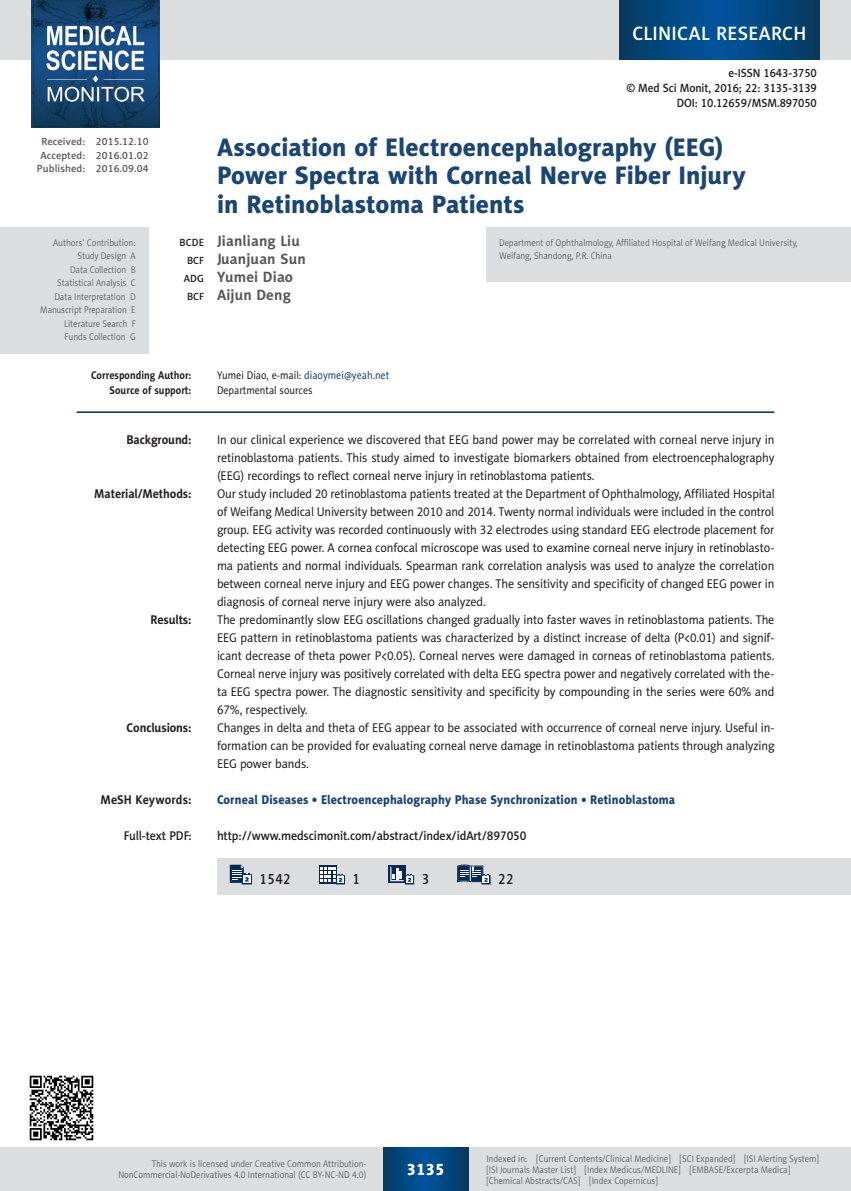
<style>
.page{position:relative;width:851px;height:1191px;background:#fff}
.page>*{position:absolute;margin:0;border:0;box-sizing:border-box;transform-origin:0 0}
.MSM_Tytul{font:25.5px/28.5px "Naomi Sans EFN Heavy";color:#1a4574}
.t1{font:19.5px "Naomi Sans EFN Medium";letter-spacing:.015em;color:#fff}
.t2{font:16.5px "Naomi Sans EFN Heavy";color:#fff}
.MSM_Autorzy{font:700 15px "Naomi Sans EFN";letter-spacing:.01em;color:#57585a}
.MSM_dane{font:15px "Naomi Sans EFN Medium";letter-spacing:.03em;color:#231f20;scale:.9 1}
.MSM_Summary_body{font:12.75px/18px "Naomi Sans EFN";letter-spacing:-.01em;color:#231f20;text-align:justify;scale:.95 1}
.MSM_Summary_body-2{font:12.75px/18px "Naomi Sans EFN";letter-spacing:-.01em;color:#231f20;text-align:justify;scale:.94 1}
.MSM_keywords{font:12.75px "Naomi Sans EFN Heavy";letter-spacing:.005em;color:#1a4574;scale:.95 1}
.MSM_full_text_pdf{font:12.75px "Naomi Sans EFN Medium";letter-spacing:-.01em;color:#231f20;scale:.95 1}
.MSM_Summary_body-3{font:700 12.75px "Naomi Sans EFN";letter-spacing:-.01em;color:#231f20;scale:.95 1}
.MSM_Summary_body-4{font:700 12.75px "Naomi Sans EFN";letter-spacing:-.01em;color:#231f20;scale:.94 1}
.MSM_keywords-2{font:700 12.75px "Naomi Sans EFN";letter-spacing:.005em;color:#231f20;scale:.95 1}
.MSM_full_text_pdf-2{font:12px "Naomi Sans EFN Medium";letter-spacing:-.01em;color:#231f20;scale:.95 1}
.MSM_Adres{font:11.25px "Naomi Sans EFN";color:#231f20;scale:.9 1}
.MSM_Adres-2{font:700 11.25px "Naomi Sans EFN";color:#231f20;scale:.9 1}
.MSM_Support{font:11.25px "Naomi Sans EFN";color:#231f20;scale:.9 1}
.MSM_Support-2{font:700 11.25px "Naomi Sans EFN";color:#231f20;scale:.9 1}
.t3{font:10.5px "Naomi Sans EFN Medium";letter-spacing:.01em;color:#57585a}
.MSM_Afiliacja{font:9.75px/11.2px "Naomi Sans EFN Light";color:#57585a;scale:.9 1}
.s1{font-family:"Naomi Sans EFN Medium";font-weight:400;font-size:10.5px;color:#231f20}
.s2{color:#1a4574}
</style>
<div class="page">
<div style="left:217px;top:858px;width:633px;height:36px;background:#dcdddf"></div>
<svg style="left:230px;top:864px;width:22px;height:20px"></svg>
<div style="left:319px;top:865px;width:17px;height:18px;background:#00295c"></div>
<svg style="left:320px;top:866px;width:25px;height:18px"></svg>
<div style="left:388px;top:865px;width:18px;height:18px;background:#00295c"></div>
<svg style="left:390px;top:867px;width:24px;height:17px"></svg>
<svg style="left:457px;top:864px;width:33px;height:20px"></svg>
<hr style="left:77px;top:411px;width:697px;height:2px;background:#00295c">
<div style="left:0;top:228px;width:148px;height:126px;background:#dcdddf"></div>
<div style="left:486px;top:228px;width:364px;height:54px;background:#dcdddf"></div>
<img style="left:29px;top:1075px;width:65px;height:66px">
<div style="left:0;top:1148px;width:850px;height:43px;background:#dcdddf"></div>
<svg style="left:383px;top:1147px;width:85px;height:43px;background:#02477e"></svg>
<div style="left:0;top:0;width:850px;height:60px;background:#dcdddf"></div>
<svg style="left:619px;top:0;width:200px;height:60px;background:#02477e"></svg>
<img style="left:32px;top:0;width:127px;height:128px">
<h2 class="t1" style="left:632px;top:22px;width:175px">CLINICAL RESEARCH</h2>
<p class="t3" style="left:41px;top:136px;width:109px">Received: 2015.12.10</p>
<p class="t3" style="left:40px;top:149px;width:110px">Accepted: 2016.01.02</p>
<p class="t3" style="left:37px;top:163px;width:113px">Published: 2016.09.04</p>
<p class="MSM_Afiliacja" style="left:53px;top:237px;width:93px">Authors’ Contribution:</p>
<p class="MSM_Afiliacja" style="left:77px;top:250px;width:66px">Study Design A</p>
<p class="MSM_Afiliacja" style="left:70px;top:264px;width:74px">Data Collection B</p>
<p class="MSM_Afiliacja" style="left:57px;top:277px;width:89px">Statistical Analysis C</p>
<p class="MSM_Afiliacja" style="left:54px;top:291px;width:92px">Data Interpretation D</p>
<p class="MSM_Afiliacja" style="left:40px;top:304px;width:107px">Manuscript Preparation E</p>
<p class="MSM_Afiliacja" style="left:64px;top:318px;width:81px">Literature Search F</p>
<p class="MSM_Afiliacja" style="left:65px;top:331px;width:80px">Funds Collection G</p>
<p class="MSM_full_text_pdf-2" style="left:728px;top:66px;width:95px">e-ISSN 1643-3750</p>
<p class="MSM_full_text_pdf-2" style="left:626px;top:81px;width:202px">© Med Sci Monit, 2016; 22: 3135-3139</p>
<p class="MSM_full_text_pdf-2" style="left:676px;top:96px;width:149px">DOI: 10.12659/MSM.897050</p>
<p class="MSM_Tytul" style="left:217px;top:132px;width:530px">Association of Electroencephalography (EEG)<br>Power Spectra with Corneal Nerve Fiber Injury in Retinoblastoma Patients</p>
<p class="MSM_Autorzy" style="left:179px;top:232px;width:122px"><span class="s1">BCDE</span> Jianliang Liu</p>
<p class="MSM_Autorzy" style="left:187px;top:250px;width:120px"><span class="s1">BCF</span> Juanjuan Sun</p>
<p class="MSM_Autorzy" style="left:184px;top:268px;width:111px"><span class="s1">ADG</span> Yumei Diao</p>
<p class="MSM_Autorzy" style="left:187px;top:286px;width:105px"><span class="s1">BCF</span> Aijun Deng</p>
<p class="MSM_Afiliacja" style="left:499px;top:236px;width:333px;line-height:13.5px">Department of Ophthalmology, Affiliated Hospital of Weifang Medical University,<br>Weifang, Shandong, P.R. China</p>
<p class="MSM_Adres-2" style="left:91px;top:368px;width:113px">Corresponding Author:</p>
<p class="MSM_Adres" style="left:217px;top:368px;width:193px">Yumei Diao, e-mail: <span class="s2">diaoymei@yeah.net</span></p>
<p class="MSM_Support-2" style="left:110px;top:384px;width:92px">Source of support:</p>
<p class="MSM_Support" style="left:217px;top:384px;width:108px">Departmental sources</p>
<p class="MSM_Summary_body-3" style="left:126px;top:432px;width:70px">Background:</p>
<p class="MSM_Summary_body" style="left:217px;top:431px;width:588px">In our clinical experience we discovered that EEG band power may be correlated with corneal nerve injury in retinoblastoma patients. This study aimed to investigate biomarkers obtained from electroencephalography (EEG) recordings to reflect corneal nerve injury in retinoblastoma patients.</p>
<p class="MSM_Summary_body-4" style="left:94px;top:486px;width:105px">Material/Methods:</p>
<p class="MSM_Summary_body-2" style="left:217px;top:485px;width:595px">Our study included 20 retinoblastoma patients treated at the Department of Ophthalmology, Affiliated Hospital of Weifang Medical University between 2010 and 2014. Twenty normal individuals were included in the control group. EEG activity was recorded continuously with 32 electrodes using standard EEG electrode placement for detecting EEG power. A cornea confocal microscope was used to examine corneal nerve injury in retinoblasto&shy;ma patients and normal individuals. Spearman rank correlation analysis was used to analyze the correlation between corneal nerve injury and EEG power changes. The sensitivity and specificity of changed EEG power in diagnosis of corneal nerve injury were also analyzed.</p>
<p class="MSM_Summary_body-3" style="left:150px;top:612px;width:45px">Results:</p>
<p class="MSM_Summary_body" style="left:217px;top:611px;width:588px">The predominantly slow EEG oscillations changed gradually into faster waves in retinoblastoma patients. The EEG pattern in retinoblastoma patients was characterized by a distinct increase of delta (P&lt;0.01) and signif&shy;icant decrease of theta power P&lt;0.05). Corneal nerves were damaged in corneas of retinoblastoma patients.<br>Corneal nerve injury was positively correlated with delta EEG spectra power and negatively correlated with the&shy;ta EEG spectra power. The diagnostic sensitivity and specificity by compounding in the series were 60% and 67%, respectively.</p>
<p class="MSM_Summary_body-3" style="left:127px;top:720px;width:70px">Conclusions:</p>
<p class="MSM_Summary_body" style="left:217px;top:719px;width:588px">Changes in delta and theta of EEG appear to be associated with occurrence of corneal nerve injury. Useful in&shy;formation can be provided for evaluating corneal nerve damage in retinoblastoma patients through analyzing EEG power bands.</p>
<p class="MSM_keywords-2" style="left:100px;top:792px;width:97px">MeSH Keywords:</p>
<p class="MSM_keywords" style="left:217px;top:792px;width:484px">Corneal Diseases • Electroencephalography Phase Synchronization • Retinoblastoma</p>
<p class="MSM_full_text_pdf" style="left:124px;top:828px;width:73px">Full-text PDF:</p>
<p class="MSM_full_text_pdf" style="left:217px;top:828px;width:327px">http://www.medscimonit.com/abstract/index/idArt/897050</p>
<p class="MSM_dane" style="left:259px;top:870px;width:36px">1542</p>
<p class="MSM_dane" style="left:352px;top:870px;width:10px">1</p>
<p class="MSM_dane" style="left:421px;top:870px;width:10px">3</p>
<p class="MSM_dane" style="left:498px;top:870px;width:19px">22</p>
<p class="MSM_Afiliacja" style="left:118px;top:1158px;width:277px;text-align:right">This work is licensed under Creative Common Attribution-<br>NonCommercial-NoDerivatives 4.0 International (CC BY-NC-ND 4.0)</p>
<p class="t2" style="left:406px;top:1159px;width:40px">3135</p>
<p class="MSM_Afiliacja" style="left:486px;top:1152px;width:371px">Indexed in: [Current Contents/Clinical Medicine] [SCI Expanded] [ISI Alerting System] [ISI Journals Master List] [Index Medicus/MEDLINE] [EMBASE/Excerpta Medica] [Chemical Abstracts/CAS] [Index Copernicus]</p>
</div>
